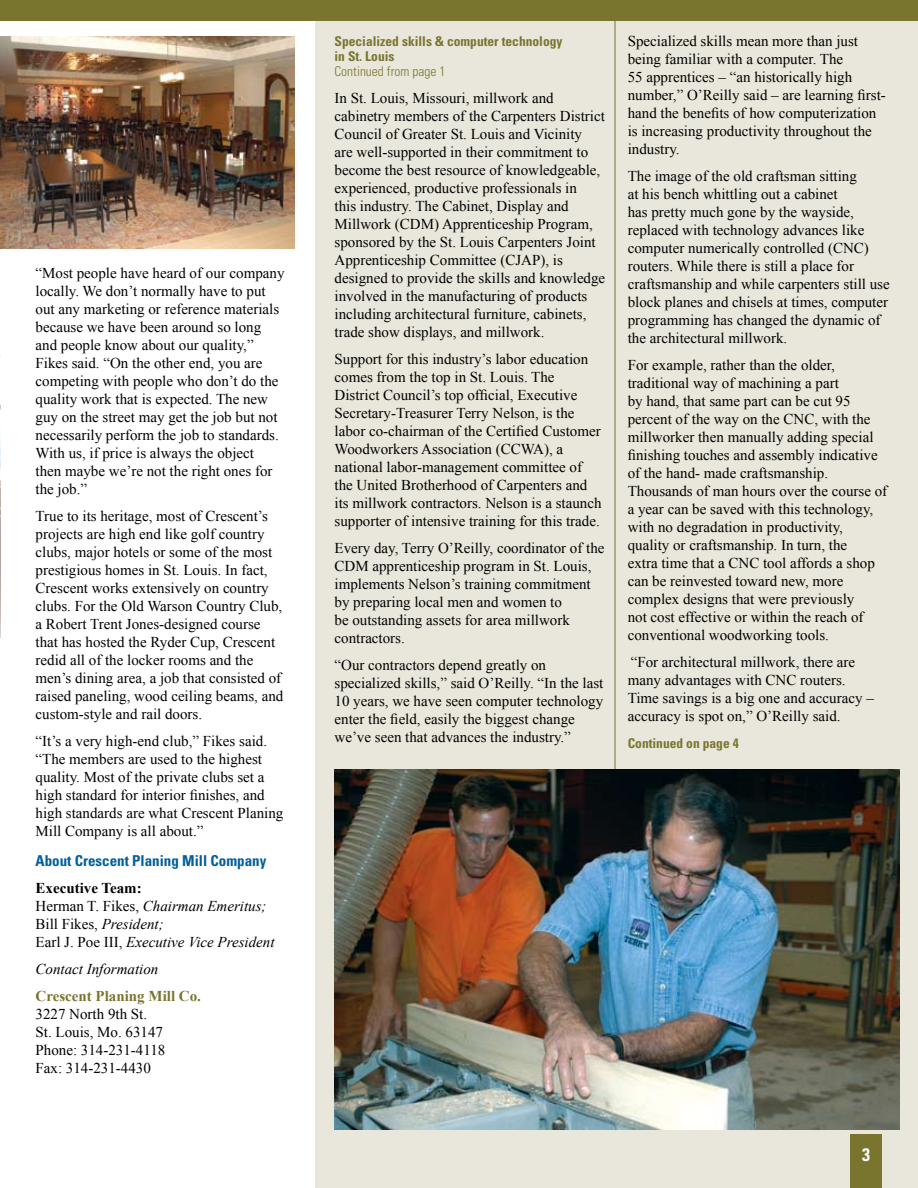
<style>
.page{position:relative;width:918px;height:1188px;background:#fff}
.page>*{position:absolute;margin:0;border:0;box-sizing:border-box;transform-origin:0 0}
.t1{font:700 condensed 18px "Univers LT Std";color:#fff}
.t2{font:15px/18px "Times New Roman";color:#000}
.t3{font:italic 15px/18px "Times New Roman";color:#000}
.t4{font:700 condensed 15px "Univers LT Std";color:#005e9d}
.t5{font:700 15px "Times New Roman";color:#79752f}
.t6{font:700 condensed 13.5px/15px "Univers LT Std";color:#79752f}
.t7{font:300 condensed 13.5px "Univers LT Std";color:#79752f}
.s1{font-weight:700;font-style:normal}
.s2{font-style:normal}
</style>
<div class="page">
<div style="left:315px;top:11px;width:603px;height:1177px;background:#e9e7dc"></div>
<div style="left:0;top:0;width:918px;height:20px;background:#79752f"></div>
<div style="left:850px;top:1134px;width:32px;height:54px;background:#79752f"></div>
<hr style="left:615px;top:4px;width:1px;height:932px;background:#79752f">
<img style="left:0;top:36px;width:294px;height:212px">
<img style="left:335px;top:769px;width:565px;height:360px">
<svg style="left:0;top:404px;width:1px;height:234px"></svg>
<p class="t2" style="left:36px;top:264px;width:251px">“Most people have heard of our company locally. We don’t normally have to put out any marketing or reference materials because we have been around so long and people know about our quality,” Fikes said. “On the other end, you are competing with people who don’t do the quality work that is expected. The new guy on the street may get the job but not necessarily perform the job to standards.<br>With us, if price is always the object<br>then maybe we’re not the right ones for the job.”</p>
<p class="t2" style="left:36px;top:507px;width:249px">True to its heritage, most of Crescent’s projects are high end like golf country clubs, major hotels or some of the most prestigious homes in St. Louis. In fact, Crescent works extensively on country clubs. For the Old Warson Country Club, a Robert Trent Jones-designed course that has hosted the Ryder Cup, Crescent redid all of the locker rooms and the men’s dining area, a job that consisted of raised paneling, wood ceiling beams, and custom-style and rail doors.</p>
<p class="t2" style="left:36px;top:732px;width:249px">“It’s a very high-end club,” Fikes said. “The members are used to the highest quality. Most of the private clubs set a high standard for interior finishes, and high standards are what Crescent Planing Mill Company is all about.”</p>
<p class="t4" style="left:36px;top:851px;width:232px">About Crescent Planing Mill Company</p>
<p class="t3" style="left:36px;top:878px;width:241px"><span class="s1">Executive Team:<br></span><span class="s2">Herman T. Fikes,</span> Chairman Emeritus;<br><span class="s2">Bill Fikes,</span> President;<br><span class="s2">Earl J. Poe III,</span> Executive Vice President</p>
<p class="t3" style="left:36px;top:959px;width:124px">Contact Information</p>
<p class="t5" style="left:36px;top:985px;width:167px">Crescent Planing Mill Co.</p>
<p class="t2" style="left:36px;top:1005px;width:131px">3227 North 9th St.<br>St. Louis, Mo. 63147<br>Phone: 314-231-4118<br>Fax: 314-231-4430</p>
<p class="t6" style="left:335px;top:34px;width:230px">Specialized skills &amp; computer technology in St. Louis</p>
<p class="t7" style="left:335px;top:63px;width:112px">Continued from page 1</p>
<p class="t2" style="left:335px;top:89px;width:272px">In St. Louis, Missouri, millwork and cabinetry members of the Carpenters District Council of Greater St. Louis and Vicinity<br>are well-supported in their commitment to become the best resource of knowledgeable, experienced, productive professionals in<br>this industry. The Cabinet, Display and Millwork (CDM) Apprenticeship Program, sponsored by the St. Louis Carpenters Joint Apprenticeship Committee (CJAP), is designed to provide the skills and knowledge involved in the manufacturing of products including architectural furniture, cabinets, trade show displays, and millwork.</p>
<p class="t2" style="left:335px;top:350px;width:269px">Support for this industry’s labor education comes from the top in St. Louis. The District Council’s top official, Executive Secretary-Treasurer Terry Nelson, is the labor co-chairman of the Certified Customer Woodworkers Association (CCWA), a national labor-management committee of the United Brotherhood of Carpenters and its millwork contractors. Nelson is a staunch supporter of intensive training for this trade.</p>
<p class="t2" style="left:335px;top:539px;width:271px">Every day, Terry O’Reilly, coordinator of the CDM apprenticeship program in St. Louis, implements Nelson’s training commitment by preparing local men and women to<br>be outstanding assets for area millwork contractors.</p>
<p class="t2" style="left:335px;top:656px;width:270px">“Our contractors depend greatly on specialized skills,” said O’Reilly. “In the last 10 years, we have seen computer technology enter the field, easily the biggest change we’ve seen that advances the industry.”</p>
<p class="t2" style="left:628px;top:32px;width:260px">Specialized skills mean more than just being familiar with a computer. The<br>55 apprentices – “an historically high number,” O’Reilly said – are learning first&shy;hand the benefits of how computerization is increasing productivity throughout the industry.</p>
<p class="t2" style="left:628px;top:167px;width:264px">The image of the old craftsman sitting<br>at his bench whittling out a cabinet<br>has pretty much gone by the wayside, replaced with technology advances like computer numerically controlled (CNC) routers. While there is still a place for craftsmanship and while carpenters still use block planes and chisels at times, computer programming has changed the dynamic of the architectural millwork.</p>
<p class="t2" style="left:628px;top:356px;width:261px">For example, rather than the older, traditional way of machining a part<br>by hand, that same part can be cut 95 percent of the way on the CNC, with the millworker then manually adding special finishing touches and assembly indicative of the hand- made craftsmanship.<br>Thousands of man hours over the course of a year can be saved with this technology, with no degradation in productivity, quality or craftsmanship. In turn, the<br>extra time that a CNC tool affords a shop can be reinvested toward new, more complex designs that were previously<br>not cost effective or within the reach of conventional woodworking tools.</p>
<p class="t2" style="left:628px;top:653px;width:248px">“For architectural millwork, there are many advantages with CNC routers.<br>Time savings is a big one and accuracy – accuracy is spot on,” O’Reilly said.</p>
<p class="t6" style="left:628px;top:736px;width:112px">Continued on page 4</p>
<p class="t1" style="left:862px;top:1143px;width:9px">3</p>
</div>
